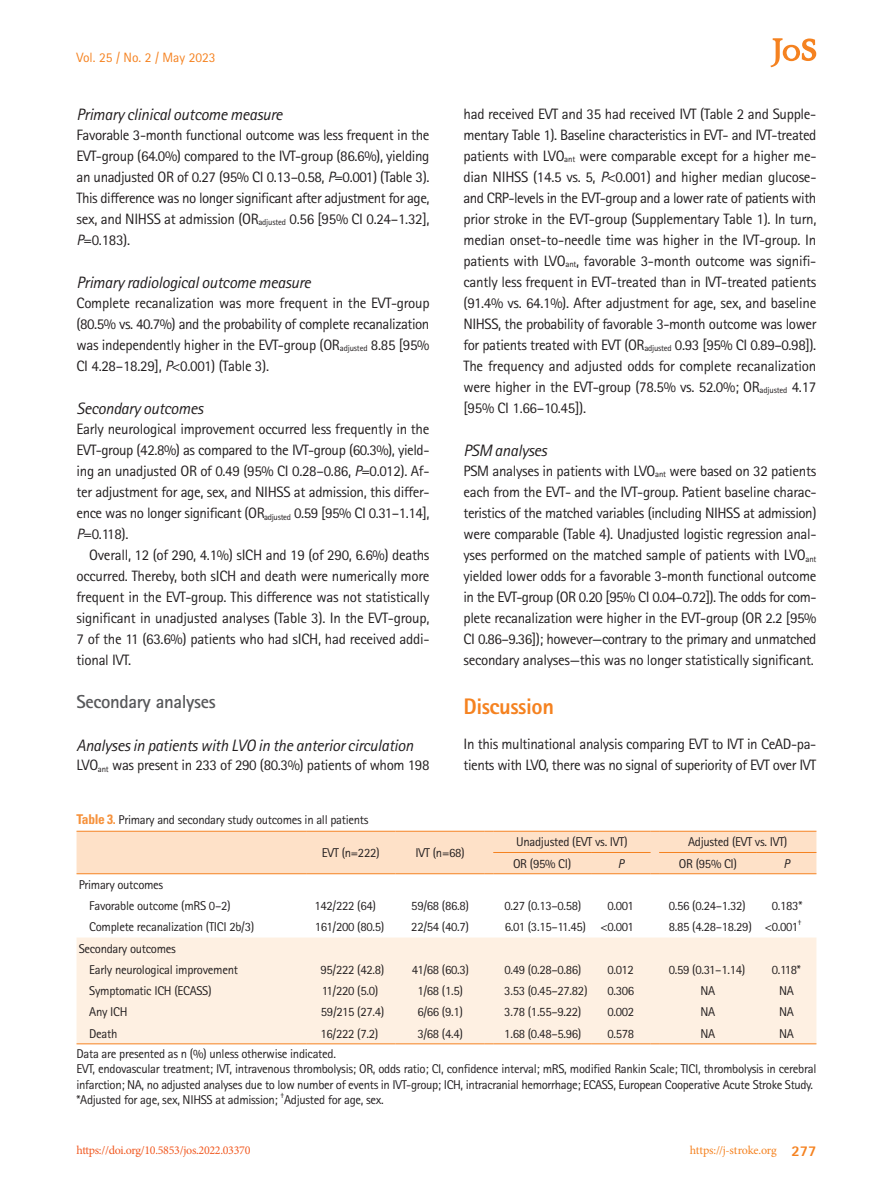
<style>
.page{position:relative;width:893px;height:1191px;background:#fff}
.page>*{position:absolute;margin:0;border:0;box-sizing:border-box;transform-origin:0 0}
.t1{font:800 22.5px "Rotis Sans Serif Std";letter-spacing:-.02em;color:#f58220}
.t2{font:700 18.75px "Rotis Sans Serif Std";letter-spacing:-.02em;color:#57585a}
.t3{font:italic 16.5px "Rotis Sans Serif Std";letter-spacing:-.02em;color:#231f20}
.t4{font:15px/21px "Rotis Sans Serif Std";letter-spacing:-.02em;color:#231f20;text-align:justify}
.t5{font:13.5px "Rotis Sans Serif Std";color:#f58220}
.t6{font:12.75px/15.3px "Rotis Sans Serif Std";letter-spacing:-.025em;color:#231f20}
.t7{font:12.75px "Rotis Sans Serif Std";letter-spacing:-.045em;color:#231f20}
.t8{font:italic 12.75px "Rotis Sans Serif Std";color:#231f20}
.t9{font:12px "Minion Pro";letter-spacing:-.025em;color:#f15921}
.t10{font:12px "Minion Pro";letter-spacing:-.015em;color:#f58220}
.t11{font:7.5px "Rotis Sans Serif Std";color:#231f20}
.s1{font-style:italic}
.s2{font-family:"Univers LT Std";font-weight:700;font-stretch:condensed;font-size:13.5px;color:#f6923c}
.s3{font-family:"Rotis Sans Serif Std";font-weight:800;font-size:15px}
</style>
<div class="page">
<svg style="left:770px;top:38px;width:46px;height:29px"></svg>
<div style="left:77px;top:937px;width:739px;height:106px;background:#fef0e2"></div>
<hr style="left:77px;top:1043px;width:229px;height:1px;background:#f58220">
<hr style="left:306px;top:1043px;width:89px;height:1px;background:#f58220">
<hr style="left:395px;top:1043px;width:90px;height:1px;background:#f58220">
<hr style="left:493px;top:1043px;width:98px;height:1px;background:#f58220">
<hr style="left:591px;top:1043px;width:60px;height:1px;background:#f58220">
<hr style="left:659px;top:1043px;width:98px;height:1px;background:#f58220">
<hr style="left:757px;top:1043px;width:59px;height:1px;background:#f58220">
<div style="left:77px;top:831px;width:739px;height:43px;background:#fee1c8"></div>
<hr style="left:493px;top:852px;width:98px;height:1px;background:#f58220">
<hr style="left:591px;top:852px;width:60px;height:1px;background:#f58220">
<hr style="left:493px;top:873px;width:98px;height:1px;background:#f58220">
<hr style="left:591px;top:873px;width:60px;height:1px;background:#f58220">
<hr style="left:659px;top:852px;width:98px;height:1px;background:#f58220">
<hr style="left:757px;top:852px;width:59px;height:1px;background:#f58220">
<hr style="left:659px;top:873px;width:98px;height:1px;background:#f58220">
<hr style="left:757px;top:873px;width:59px;height:1px;background:#f58220">
<p class="t5" style="left:77px;top:50px;width:140px">Vol. 25 / No. 2 / May 2023</p>
<p class="t3" style="left:77px;top:105px;width:208px">Primary clinical outcome measure</p>
<p class="t4" style="left:77px;top:124px;width:355px">Favorable 3-month functional outcome was less frequent in the EVT-group (64.0%) compared to the IVT-group (86.6%), yielding an unadjusted OR of 0.27 (95% CI 0.13–0.58, <span class="s1">P</span>=0.001) (Table 3).<br>This difference was no longer significant after adjustment for age, sex, and NIHSS at admission (OR<sub>adjusted</sub> 0.56 [95% CI 0.24–1.32], <span class="s1">P</span>=0.183).</p>
<p class="t3" style="left:77px;top:273px;width:236px">Primary radiological outcome measure</p>
<p class="t4" style="left:77px;top:292px;width:355px">Complete recanalization was more frequent in the EVT-group (80.5% vs. 40.7%) and the probability of complete recanalization was independently higher in the EVT-group (OR<sub>adjusted</sub> 8.85 [95% CI 4.28–18.29], <span class="s1">P</span>&lt;0.001) (Table 3).</p>
<p class="t3" style="left:77px;top:399px;width:128px">Secondary outcomes</p>
<p class="t4" style="left:77px;top:418px;width:355px">Early neurological improvement occurred less frequently in the EVT-group (42.8%) as compared to the IVT-group (60.3%), yield&shy;ing an unadjusted OR of 0.49 (95% CI 0.28–0.86, <span class="s1">P</span>=0.012). Af&shy;ter adjustment for age, sex, and NIHSS at admission, this differ&shy;ence was no longer significant (OR<sub>adjusted</sub> 0.59 [95% CI 0.31–1.14], <span class="s1">P</span>=0.118).</p>
<p class="t4" style="left:77px;top:544px;width:354px;text-indent:13px">Overall, 12 (of 290, 4.1%) sICH and 19 (of 290, 6.6%) deaths occurred. Thereby, both sICH and death were numerically more frequent in the EVT-group. This difference was not statistically significant in unadjusted analyses (Table 3). In the EVT-group, 7 of the 11 (63.6%) patients who had sICH, had received addi&shy;tional IVT.</p>
<p class="t2" style="left:77px;top:689px;width:141px">Secondary analyses</p>
<p class="t3" style="left:77px;top:735px;width:338px">Analyses in patients with LVO in the anterior circulation</p>
<p class="t4" style="left:77px;top:754px;width:354px">LVO<sub>ant</sub> was present in 233 of 290 (80.3%) patients of whom 198</p>
<p class="t4" style="left:463px;top:103px;width:354px">had received EVT and 35 had received IVT (Table 2 and Supple&shy;mentary Table 1). Baseline characteristics in EVT- and IVT-treated patients with LVO<sub>ant</sub> were comparable except for a higher me&shy;dian NIHSS (14.5 vs. 5, <span class="s1">P</span>&lt;0.001) and higher median glucose&shy;and CRP-levels in the EVT-group and a lower rate of patients with prior stroke in the EVT-group (Supplementary Table 1). In turn, median onset-to-needle time was higher in the IVT-group. In patients with LVO<sub>ant</sub>, favorable 3-month outcome was signifi&shy;cantly less frequent in EVT-treated than in IVT-treated patients (91.4% vs. 64.1%). After adjustment for age, sex, and baseline NIHSS, the probability of favorable 3-month outcome was lower for patients treated with EVT (OR<sub>adjusted</sub> 0.93 [95% CI 0.89–0.98]).<br>The frequency and adjusted odds for complete recanalization were higher in the EVT-group (78.5% vs. 52.0%; OR<sub>adjusted</sub> 4.17 [95% CI 1.66–10.45]).</p>
<p class="t3" style="left:463px;top:441px;width:85px">PSM analyses</p>
<p class="t4" style="left:463px;top:460px;width:355px">PSM analyses in patients with LVO<sub>ant</sub> were based on 32 patients each from the EVT- and the IVT-group. Patient baseline charac&shy;teristics of the matched variables (including NIHSS at admission) were comparable (Table 4). Unadjusted logistic regression anal&shy;yses performed on the matched sample of patients with LVO<sub>ant </sub>yielded lower odds for a favorable 3-month functional outcome in the EVT-group (OR 0.20 [95% CI 0.04–0.72]). The odds for com&shy;plete recanalization were higher in the EVT-group (OR 2.2 [95% CI 0.86–9.36]); however—contrary to the primary and unmatched secondary analyses—this was no longer statistically significant.</p>
<h1 class="t1" style="left:463px;top:691px;width:92px">Discussion</h1>
<p class="t4" style="left:463px;top:733px;width:354px">In this multinational analysis comparing EVT to IVT in CeAD-pa&shy;tients with LVO, there was no signal of superiority of EVT over IVT</p>
<p class="t6" style="left:77px;top:811px;width:294px"><span class="s2">Table 3.</span> Primary and secondary study outcomes in all patients</p>
<p class="t6" style="left:322px;top:845px;width:59px">EVT (n=222)</p>
<p class="t6" style="left:416px;top:845px;width:51px">IVT (n=68)</p>
<p class="t6" style="left:516px;top:834px;width:113px">Unadjusted (EVT vs. IVT)</p>
<p class="t6" style="left:688px;top:834px;width:101px">Adjusted (EVT vs. IVT)</p>
<p class="t6" style="left:513px;top:855px;width:60px">OR (95% CI)</p>
<p class="t8" style="left:618px;top:855px;width:8px">P</p>
<p class="t6" style="left:679px;top:855px;width:60px">OR (95% CI)</p>
<p class="t8" style="left:784px;top:855px;width:8px">P</p>
<p class="t6" style="left:89px;top:873px;width:143px;line-height:21.3px;text-indent:-11px">Primary outcomes<br>Favorable outcome (mRS 0–2)</p>
<p class="t6" style="left:314px;top:898px;width:63px">142/222 (64)</p>
<p class="t6" style="left:411px;top:898px;width:59px">59/68 (86.8)</p>
<p class="t6" style="left:504px;top:898px;width:79px">0.27 (0.13–0.58)</p>
<p class="t6" style="left:607px;top:898px;width:28px">0.001</p>
<p class="t6" style="left:669px;top:898px;width:79px">0.56 (0.24–1.32)</p>
<p class="t6" style="left:772px;top:898px;width:32px">0.183*</p>
<p class="t6" style="left:89px;top:919px;width:167px">Complete recanalization (TICI 2b/3)</p>
<p class="t6" style="left:315px;top:919px;width:71px">161/200 (80.5)</p>
<p class="t6" style="left:411px;top:919px;width:59px">22/54 (40.7)</p>
<p class="t7" style="left:505px;top:919px;width:131px">6.01 (3.15–11.45) &lt;0.001</p>
<p class="t6" style="left:669px;top:919px;width:131px">8.85 (4.28–18.29) &lt;0.001</p>
<p class="t11" style="left:798px;top:918px;width:5px">†</p>
<p class="t6" style="left:89px;top:937px;width:150px;line-height:21.3px;text-indent:-11px">Secondary outcomes<br>Early neurological improvement</p>
<p class="t6" style="left:320px;top:961px;width:65px">95/222 (42.8)</p>
<p class="t6" style="left:412px;top:961px;width:59px">41/68 (60.3)</p>
<p class="t6" style="left:504px;top:961px;width:79px">0.49 (0.28–0.86)</p>
<p class="t6" style="left:607px;top:961px;width:28px">0.012</p>
<p class="t6" style="left:669px;top:961px;width:78px">0.59 (0.31–1.14)</p>
<p class="t6" style="left:772px;top:961px;width:31px">0.118*</p>
<p class="t6" style="left:89px;top:983px;width:124px">Symptomatic ICH (ECASS)</p>
<p class="t6" style="left:322px;top:983px;width:58px">11/220 (5.0)</p>
<p class="t6" style="left:417px;top:983px;width:47px">1/68 (1.5)</p>
<p class="t6" style="left:504px;top:983px;width:85px">3.53 (0.45–27.82)</p>
<p class="t6" style="left:607px;top:983px;width:28px">0.306</p>
<p class="t6" style="left:701px;top:983px;width:16px">NA</p>
<p class="t6" style="left:779px;top:983px;width:16px">NA</p>
<p class="t6" style="left:89px;top:1004px;width:40px">Any ICH</p>
<p class="t6" style="left:321px;top:1004px;width:65px">59/215 (27.4)</p>
<p class="t6" style="left:417px;top:1004px;width:47px">6/66 (9.1)</p>
<p class="t6" style="left:504px;top:1004px;width:79px">3.78 (1.55–9.22)</p>
<p class="t6" style="left:607px;top:1004px;width:28px">0.002</p>
<p class="t6" style="left:701px;top:1004px;width:16px">NA</p>
<p class="t6" style="left:779px;top:1004px;width:16px">NA</p>
<p class="t6" style="left:89px;top:1025px;width:30px">Death</p>
<p class="t6" style="left:320px;top:1025px;width:59px">16/222 (7.2)</p>
<p class="t6" style="left:417px;top:1025px;width:47px">3/68 (4.4)</p>
<p class="t6" style="left:504px;top:1025px;width:79px">1.68 (0.48–5.96)</p>
<p class="t6" style="left:607px;top:1025px;width:28px">0.578</p>
<p class="t6" style="left:701px;top:1025px;width:16px">NA</p>
<p class="t6" style="left:779px;top:1025px;width:16px">NA</p>
<p class="t6" style="left:77px;top:1046px;width:741px">Data are presented as n (%) unless otherwise indicated.<br>EVT, endovascular treatment; IVT, intravenous thrombolysis; OR, odds ratio; CI, confidence interval; mRS, modified Rankin Scale; TICI, thrombolysis in cerebral infarction; NA, no adjusted analyses due to low number of events in IVT-group; ICH, intracranial hemorrhage; ECASS, European Cooperative Acute Stroke Study. *Adjusted for age, sex, NIHSS at admission;</p>
<p class="t11" style="left:281px;top:1090px;width:5px">†</p>
<p class="t6" style="left:284px;top:1091px;width:101px">Adjusted for age, sex.</p>
<p class="t9" style="left:77px;top:1142px;width:175px">https://doi.org/10.5853/jos.2022.03370</p>
<p class="t10" style="left:690px;top:1142px;width:128px">https://j-stroke.org <span class="s3">277</span></p>
</div>
